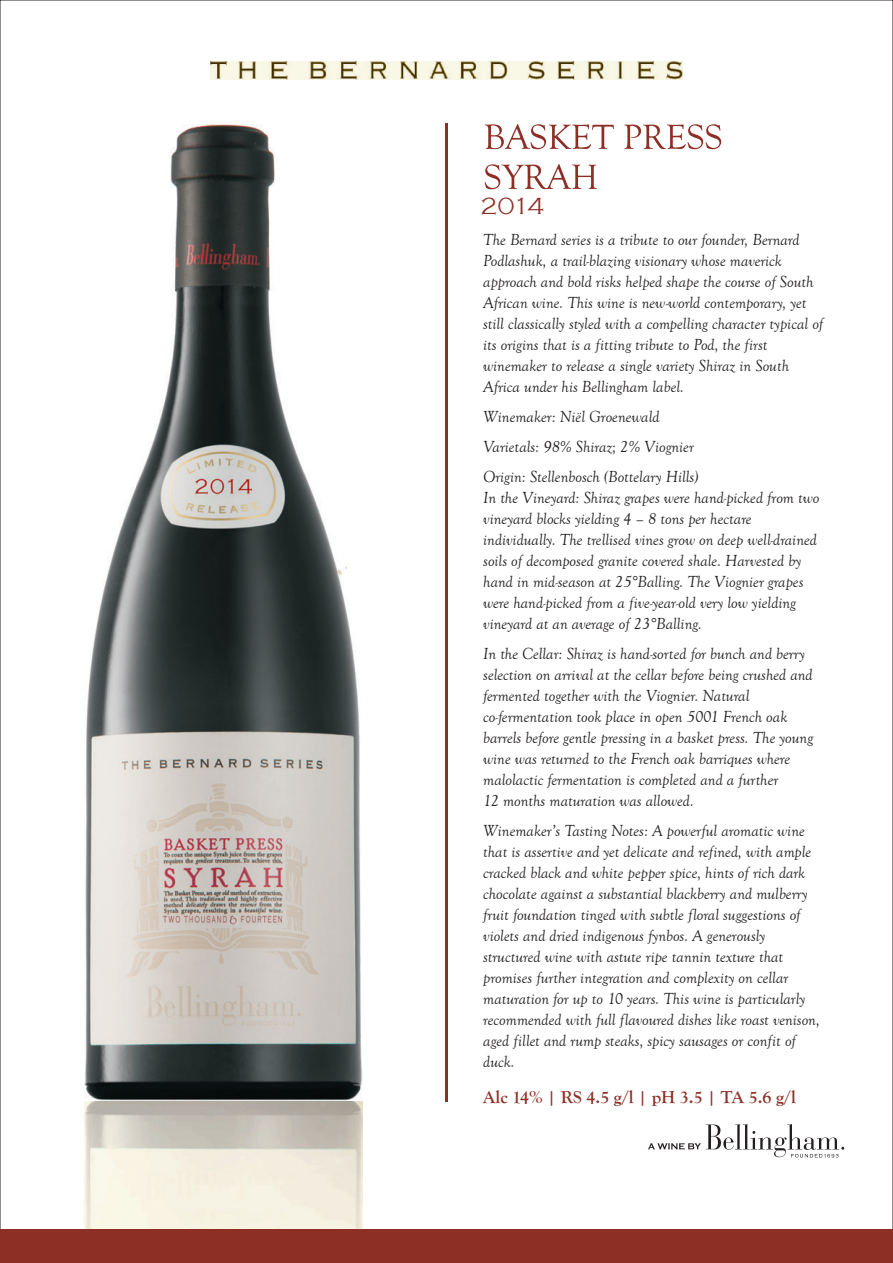
<style>
.page{position:relative;width:893px;height:1263px;background:#fff}
.page>*{position:absolute;margin:0;border:0;box-sizing:border-box;transform-origin:0 0}
.t1{font:300 24px "Copperplate Gothic";color:#8e2f26}
.t2{font:700 18px "Goudy Old Style T";color:#8e2f26}
.t3{font:italic 16.5px/21px "Goudy Old Style T";color:#231f20}
</style>
<div class="page">
<img style="left:84px;top:1101px;width:278px;height:129px">
<div style="left:0;top:1230px;width:893px;height:33px;background:#8e2f26"></div>
<img style="left:210px;top:61px;width:472px;height:18px">
<hr style="left:445px;top:124px;width:3px;height:978px;background:#8e2f26">
<svg style="left:485px;top:124px;width:129px;height:25px"></svg>
<svg style="left:624px;top:124px;width:97px;height:25px"></svg>
<svg style="left:485px;top:164px;width:112px;height:25px"></svg>
<svg style="left:648px;top:1124px;width:196px;height:33px"></svg>
<img style="left:84px;top:125px;width:278px;height:976px">
<h1 class="t1" style="left:480px;top:193px;width:65px">2014</h1>
<p class="t3" style="left:483px;top:229px;width:342px">The Bernard series is a tribute to our founder, Bernard Podlashuk, a trail-blazing visionary whose maverick approach and bold risks helped shape the course of South African wine. This wine is new-world contemporary, yet still classically styled with a compelling character typical of its origins that is a fitting tribute to Pod, the first winemaker to release a single variety Shiraz in South Africa under his Bellingham label.</p>
<p class="t3" style="left:483px;top:402px;width:217px;line-height:30px">Winemaker: Niël Groenewald<br>Varietals: 98% Shiraz; 2% Viognier<br>Origin: Stellenbosch (Bottelary Hills)</p>
<p class="t3" style="left:483px;top:487px;width:338px">In the Vineyard: Shiraz grapes were hand-picked from two vineyard blocks yielding 4 – 8 tons per hectare individually. The trellised vines grow on deep well-drained soils of decomposed granite covered shale. Harvested by hand in mid-season at 25°Balling. The Viognier grapes were hand-picked from a five-year-old very low yielding vineyard at an average of 23°Balling.</p>
<p class="t3" style="left:483px;top:643px;width:331px">In the Cellar: Shiraz is hand-sorted for bunch and berry selection on arrival at the cellar before being crushed and fermented together with the Viognier. Natural co-fermentation took place in open 5001 French oak barrels before gentle pressing in a basket press. The young wine was returned to the French oak barriques where malolactic fermentation is completed and a further<br>12 months maturation was allowed.</p>
<p class="t3" style="left:483px;top:820px;width:338px">Winemaker’s Tasting Notes: A powerful aromatic wine that is assertive and yet delicate and refined, with ample cracked black and white pepper spice, hints of rich dark chocolate against a substantial blackberry and mulberry fruit foundation tinged with subtle floral suggestions of violets and dried indigenous fynbos. A generously structured wine with astute ripe tannin texture that promises further integration and complexity on cellar maturation for up to 10 years. This wine is particularly recommended with full flavoured dishes like roast venison, aged fillet and rump steaks, spicy sausages or confit of duck.</p>
<p class="t2" style="left:483px;top:1087px;width:314px">Alc 14% | RS 4.5 g/l | pH 3.5 | TA 5.6 g/l</p>
</div>
